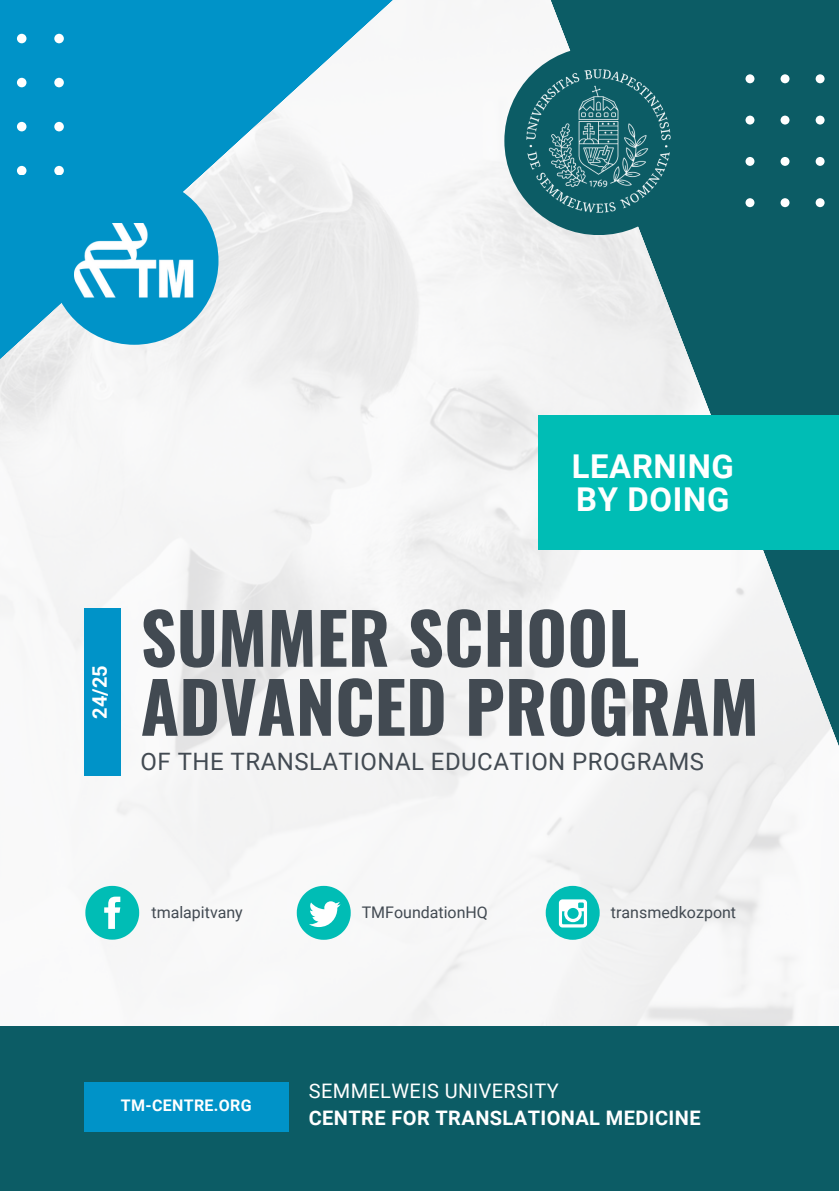
<style>
.page{position:relative;width:839px;height:1191px;background:#fff}
.page>*{position:absolute;margin:0;border:0;box-sizing:border-box;transform-origin:0 0}
.t1{font:700 70px/69px "Oswald";color:#424a52}
.t2{font:700 32.8px/32.8px "Roboto";letter-spacing:.02em;color:#fff}
.t3{font:24px "Roboto";letter-spacing:.02em;color:#424a52}
.t4{font:700 20px "Roboto";letter-spacing:.02em;color:#fff}
.t5{font:20px "Roboto";letter-spacing:.02em;color:#fff}
.t6{font:16px "Roboto";color:#424a52}
.t7{font:700 16px "Roboto";letter-spacing:.02em;color:#fff}
</style>
<div class="page">
<svg style="left:540px;top:0;width:298px;height:1026px;fill:#f0f0f1"></svg>
<svg style="left:0;top:0;width:413px;height:427px"></svg>
<div style="left:504px;top:46px;width:189px;height:189px;background:#0c5c65;border-radius:50%"></div>
<img style="left:516px;top:58px;width:166px;height:166px">
<div style="left:50px;top:177px;width:168px;height:168px;background:#0093c8;border-radius:50%"></div>
<img style="left:74px;top:223px;width:120px;height:75px">
<div style="left:0;top:1026px;width:838px;height:165px;background:#0c5c65"></div>
<svg style="left:0;top:34px;width:64px;height:141px;background:#0f99cb"></svg>
<svg style="left:745px;top:74px;width:93px;height:133px;background:#1a656e"></svg>
<div style="left:84px;top:1082px;width:205px;height:50px;background:#0093c8"></div>
<svg style="left:85px;top:886px;width:54px;height:54px"></svg>
<svg style="left:297px;top:886px;width:54px;height:54px"></svg>
<div style="left:545px;top:886px;width:54px;height:54px;background:#00bdb5;border-radius:50%"></div>
<svg style="left:559px;top:899px;width:28px;height:29px"></svg>
<div style="left:84px;top:608px;width:37px;height:168px;background:#0093c8"></div>
<div style="left:538px;top:415px;width:300px;height:135px;background:#00bdb5"></div>
<h2 class="t2" style="left:571px;top:451px;width:164px">LEARNING<br>BY DOING</h2>
<p class="t4" style="left:88px;top:719px;width:55px;rotate:-90deg">24/25</p>
<h1 class="t1" style="left:141px;top:601px;width:619px">SUMMER SCHOOL<br>ADVANCED PROGRAM</h1>
<h3 class="t3" style="left:141px;top:748px;width:565px">OF THE TRANSLATIONAL EDUCATION PROGRAMS</h3>
<p class="t6" style="left:151px;top:903px;width:93px">tmalapitvany</p>
<p class="t6" style="left:361px;top:903px;width:128px">TMFoundationHQ</p>
<p class="t6" style="left:611px;top:903px;width:127px">transmedkozpont</p>
<p class="t7" style="left:121px;top:1096px;width:132px">TM-CENTRE.ORG</p>
<p class="t5" style="left:309px;top:1079px;width:251px">SEMMELWEIS UNIVERSITY</p>
<p class="t4" style="left:309px;top:1106px;width:393px">CENTRE FOR TRANSLATIONAL MEDICINE</p>
</div>
